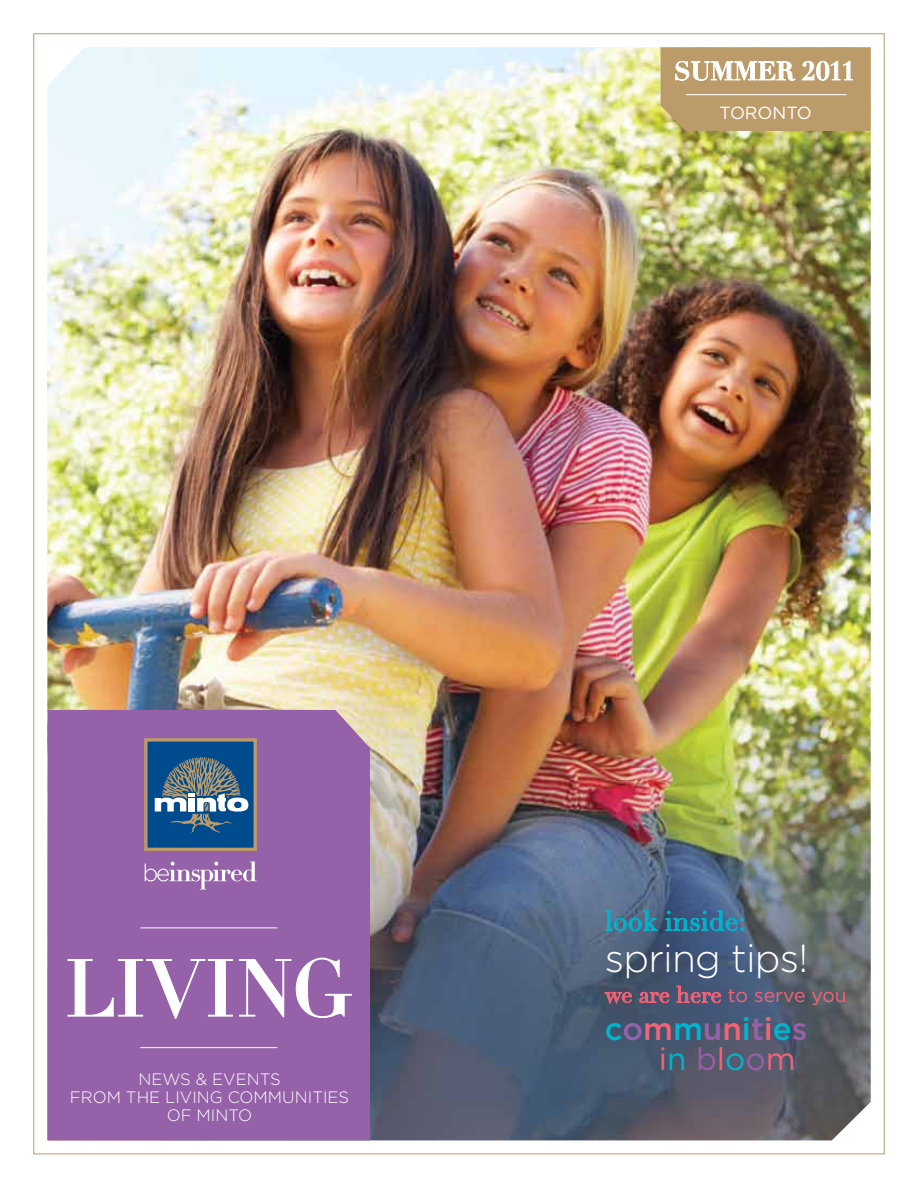
<style>
.page{position:relative;width:918px;height:1188px;background:#fff}
.page>*{position:absolute;margin:0;border:0;box-sizing:border-box;transform-origin:0 0}
.t1{font:300 39px "Gotham";letter-spacing:-.02em;color:#fff}
.t2{font:500 31.5px/30px "Gotham";color:#00b5cc}
.t3{font:27px "Didot LT Std";color:#00b5cc}
.t4{font:700 25.5px "Didot LT Std";color:#fff}
.t5{font:19.5px "Gotham";color:#f16477}
.t6{font:17.55px "Gotham";color:#fff}
.t7{font:300 16.5px/18px "Gotham";color:#fff;text-align:center}
.s1{font-family:"Didot LT Std";font-size:22.5px}
.s2{color:#9561a8}
.s3{color:#f16477}
.s4{font-weight:400;color:#f16477}
.s5{font-weight:400}
.s6{font-weight:400;color:#9561a8}
</style>
<div class="page">
<img style="left:47px;top:47px;width:824px;height:1093px">
<div style="left:48px;top:710px;width:322px;height:430px;background:#9561a8"></div>
<div style="left:144px;top:738px;width:113px;height:113px;background:#004b8d;border:3px solid #bc9b6a"></div>
<svg style="left:155px;top:757px;width:93px;height:76px"></svg>
<svg style="left:145px;top:862px;width:112px;height:27px;background:#aa81b9"></svg>
<svg style="left:67px;top:957px;width:285px;height:62px"></svg>
<hr style="left:140px;top:928px;width:137px;height:1px;background:#fff">
<hr style="left:140px;top:1047px;width:137px;height:1px;background:#fff">
<svg style="left:605px;top:910px;width:53px;height:22px"></svg>
<svg style="left:665px;top:910px;width:79px;height:22px;background:#347195"></svg>
<svg style="left:604px;top:992px;width:28px;height:13px"></svg>
<svg style="left:639px;top:992px;width:31px;height:11px"></svg>
<svg style="left:676px;top:985px;width:45px;height:18px"></svg>
<svg style="left:661px;top:47px;width:210px;height:84px;background:#c0a274"></svg>
<h3 class="t4" style="left:674px;top:55px;width:183px">SUMMER 2011</h3>
<p class="t6" style="left:719px;top:102px;width:94px">TORONTO</p>
<p class="t7" style="left:70px;top:1069px;width:281px">NEWS &amp; EVENTS<br>FROM THE LIVING COMMUNITIES<br>OF MINTO</p>
<h3 class="t3" style="left:605px;top:905px;width:143px">look inside:</h3>
<h1 class="t1" style="left:605px;top:934px;width:205px">spring tips!</h1>
<p class="t5" style="left:605px;top:983px;width:244px"><span class="s1">we are here</span> to serve you</p>
<h2 class="t2" style="left:659px;top:1014px;width:150px;text-indent:-54px">c<span class="s2">o</span><span class="s3">m</span>m<span class="s2">u</span><span class="s3">n</span>i<span class="s2">t</span><span class="s3">i</span>e<span class="s2">s </span><span class="s4">i</span><span class="s5">n</span> <span class="s6">b</span><span class="s4">l</span><span class="s5">o</span><span class="s6">o</span><span class="s4">m</span></h2>
</div>
